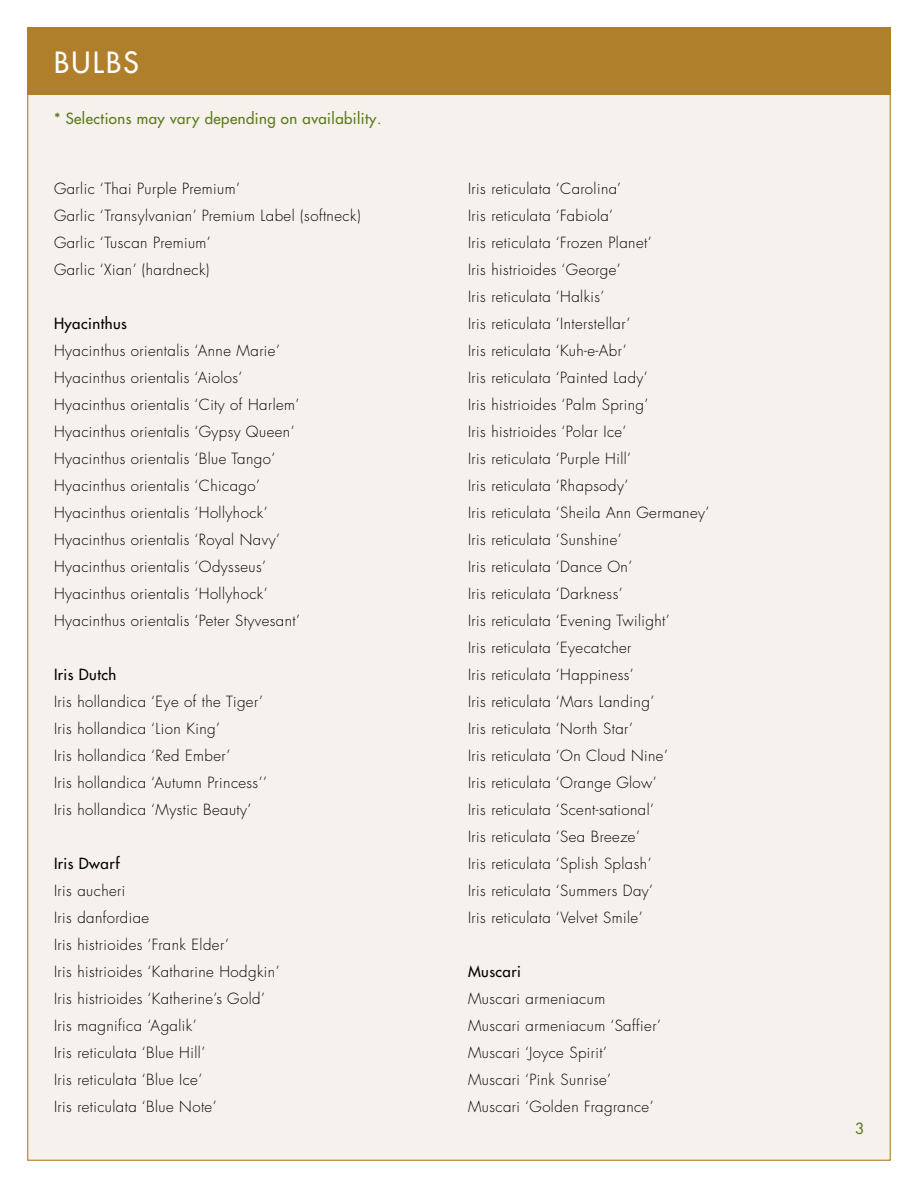
<style>
.page{position:relative;width:918px;height:1188px;background:#fff}
.page>*{position:absolute;margin:0;border:0;box-sizing:border-box;transform-origin:0 0}
.t1{font:500 28.5px "Futura LT Pro";letter-spacing:.08em;color:#fff}
.t2{font:300 15px/27px "Futura LT Pro";letter-spacing:.03em;color:#000}
.t3{font:500 15px "Futura LT Pro";letter-spacing:.03em;color:#5c7a1c}
.t4{font:500 15px "Futura LT Pro";letter-spacing:.03em;color:#000}
</style>
<div class="page">
<div style="left:27px;top:27px;width:864px;height:1134px;background:#f6f1ec;border:1px solid #b07f2c"></div>
<div style="left:27px;top:27px;width:864px;height:67px;background:#b07f2c"></div>
<h1 class="t1" style="left:54px;top:41px;width:86px">BULBS</h1>
<p class="t3" style="left:54px;top:108px;width:329px">* Selections may vary depending on availability.</p>
<p class="t2" style="left:54px;top:175px;width:308px">Garlic ‘Thai Purple Premium’<br>Garlic ‘Transylvanian’ Premium Label (softneck)<br>Garlic ‘Tuscan Premium’<br>Garlic ‘Xian’ (hardneck)</p>
<p class="t4" style="left:54px;top:312px;width:74px">Hyacinthus</p>
<p class="t2" style="left:54px;top:337px;width:248px">Hyacinthus orientalis ‘Anne Marie’ Hyacinthus orientalis ‘Aiolos’ Hyacinthus orientalis ‘City of Harlem’ Hyacinthus orientalis ‘Gypsy Queen’ Hyacinthus orientalis ‘Blue Tango’ Hyacinthus orientalis ‘Chicago’ Hyacinthus orientalis ‘Hollyhock’ Hyacinthus orientalis ‘Royal Navy’ Hyacinthus orientalis ‘Odysseus’ Hyacinthus orientalis ‘Hollyhock’ Hyacinthus orientalis ‘Peter Styvesant’</p>
<p class="t4" style="left:54px;top:663px;width:64px">Iris Dutch</p>
<p class="t2" style="left:54px;top:688px;width:214px">Iris hollandica ‘Eye of the Tiger’<br>Iris hollandica ‘Lion King’<br>Iris hollandica ‘Red Ember’<br>Iris hollandica ‘Autumn Princess’’<br>Iris hollandica ‘Mystic Beauty’</p>
<p class="t4" style="left:54px;top:852px;width:67px">Iris Dwarf</p>
<p class="t2" style="left:54px;top:877px;width:227px">Iris aucheri<br>Iris danfordiae<br>Iris histrioides ‘Frank Elder’<br>Iris histrioides ‘Katharine Hodgkin’<br>Iris histrioides ‘Katherine’s Gold’<br>Iris magnifica ‘Agalik’<br>Iris reticulata ‘Blue Hill’<br>Iris reticulata ‘Blue Ice’<br>Iris reticulata ‘Blue Note’</p>
<p class="t2" style="left:468px;top:175px;width:243px">Iris reticulata ‘Carolina’<br>Iris reticulata ‘Fabiola’<br>Iris reticulata ‘Frozen Planet’<br>Iris histrioides ‘George’<br>Iris reticulata ‘Halkis’<br>Iris reticulata ‘Interstellar’<br>Iris reticulata ‘Kuh-e-Abr’<br>Iris reticulata ‘Painted Lady’<br>Iris histrioides ‘Palm Spring’<br>Iris histrioides ‘Polar Ice’<br>Iris reticulata ‘Purple Hill’<br>Iris reticulata ‘Rhapsody’<br>Iris reticulata ‘Sheila Ann Germaney’<br>Iris reticulata ‘Sunshine’<br>Iris reticulata ‘Dance On’<br>Iris reticulata ‘Darkness’<br>Iris reticulata ‘Evening Twilight’<br>Iris reticulata ‘Eyecatcher<br>Iris reticulata ‘Happiness’<br>Iris reticulata ‘Mars Landing’<br>Iris reticulata ‘North Star’<br>Iris reticulata ‘On Cloud Nine’<br>Iris reticulata ‘Orange Glow’<br>Iris reticulata ‘Scent-sational’<br>Iris reticulata ‘Sea Breeze’<br>Iris reticulata ‘Splish Splash’<br>Iris reticulata ‘Summers Day’<br>Iris reticulata ‘Velvet Smile’</p>
<p class="t4" style="left:468px;top:960px;width:54px">Muscari</p>
<p class="t2" style="left:468px;top:985px;width:195px">Muscari armeniacum<br>Muscari armeniacum ‘Saffier’<br>Muscari ‘Joyce Spirit’<br>Muscari ‘Pink Sunrise’<br>Muscari ‘Golden Fragrance’</p>
<p class="t3" style="left:855px;top:1118px;width:10px">3</p>
</div>
